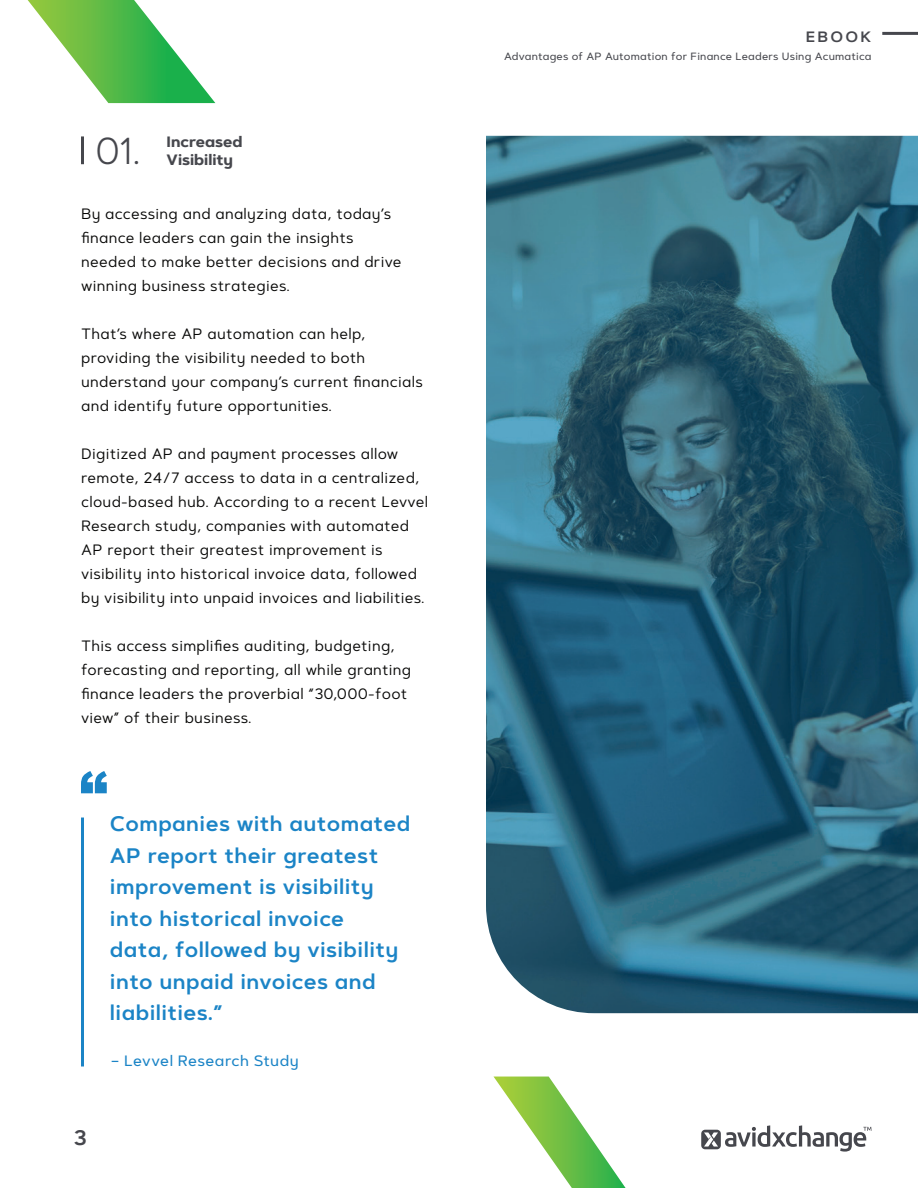
<style>
.page{position:relative;width:918px;height:1188px;background:#fff}
.page>*{position:absolute;margin:0;border:0;box-sizing:border-box;transform-origin:0 0}
.t1{font:300 37.5px "Artegra Sans Alt";color:#46474d}
.t2{font:600 21px/31.5px "Artegra Sans Alt";letter-spacing:.02em;color:#1b84c6}
.t3{font:600 21px "Artegra Sans Alt";color:#46474d}
.t4{font:15px/24px "Artegra Sans Alt";letter-spacing:.02em;color:#070706}
.t5{font:500 15px "Artegra Sans Alt";letter-spacing:.025em;color:#1b84c6}
.t6{font:700 15px/18px "Artegra Sans Alt";color:#46474d}
.t7{font:600 15px "Artegra Sans Alt";letter-spacing:.15em;color:#46474d}
.t8{font:500 10.5px "Artegra Sans Alt";letter-spacing:.02em;color:#46474d}
</style>
<div class="page">
<hr style="left:882px;top:32px;width:36px;height:3px;background:#46474d">
<svg style="left:701px;top:1125px;width:171px;height:27px"></svg>
<svg style="left:27px;top:0;width:188px;height:103px"></svg>
<svg style="left:494px;top:1077px;width:132px;height:111px"></svg>
<hr style="left:81px;top:136px;width:3px;height:28px;background:#46474d">
<svg style="left:81px;top:771px;width:26px;height:22px"></svg>
<hr style="left:81px;top:818px;width:3px;height:248px;background:#1b84c6">
<img style="left:486px;top:136px;width:432px;height:877px">
<h1 class="t1" style="left:95px;top:125px;width:47px">01.</h1>
<p class="t6" style="left:167px;top:133px;width:77px">Increased<br>Visibility</p>
<p class="t4" style="left:81px;top:201px;width:322px">By accessing and analyzing data, today’s finance leaders can gain the insights needed to make better decisions and drive winning business strategies.</p>
<p class="t4" style="left:81px;top:321px;width:343px">That’s where AP automation can help, providing the visibility needed to both understand your company’s current financials and identify future opportunities.</p>
<p class="t4" style="left:81px;top:441px;width:349px">Digitized AP and payment processes allow remote, 24/7 access to data in a centralized, cloud-based hub. According to a recent Levvel Research study, companies with automated AP report their greatest improvement is visibility into historical invoice data, followed by visibility into unpaid invoices and liabilities.</p>
<p class="t4" style="left:81px;top:633px;width:332px">This access simplifies auditing, budgeting, forecasting and reporting, all while granting finance leaders the proverbial “30,000-foot view” of their business.</p>
<h2 class="t3" style="left:73px;top:1123px;width:15px">3</h2>
<h2 class="t2" style="left:110px;top:808px;width:302px">Companies with automated<br>AP report their greatest improvement is visibility into historical invoice<br>data, followed by visibility into unpaid invoices and liabilities.”</h2>
<p class="t5" style="left:111px;top:1050px;width:189px">– Levvel Research Study</p>
<p class="t7" style="left:806px;top:26px;width:67px">EBOOK</p>
<p class="t8" style="left:504px;top:49px;width:369px">Advantages of AP Automation for Finance Leaders Using Acumatica</p>
</div>
